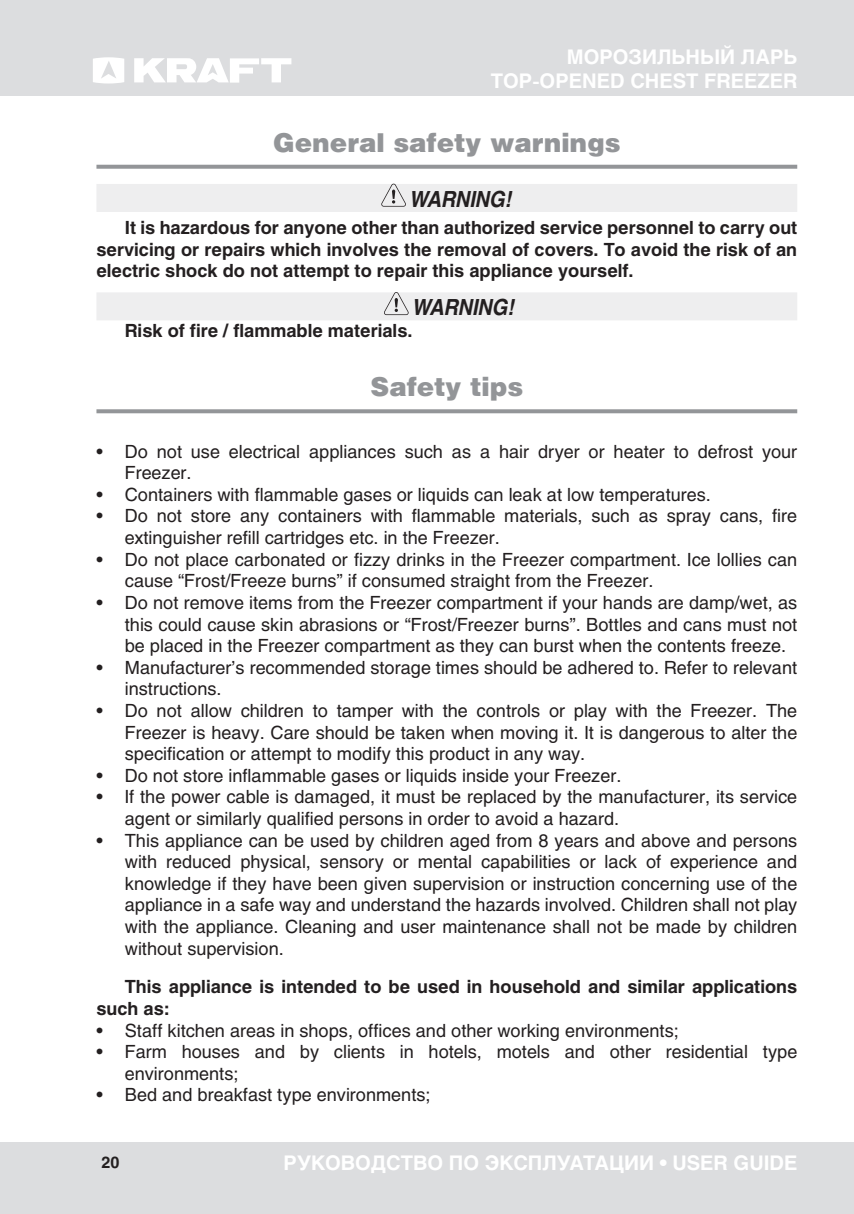
<style>
.page{position:relative;width:854px;height:1214px;background:#fff}
.page>*{position:absolute;margin:0;border:0;box-sizing:border-box;transform-origin:0 0}
.t1{font:900 26px "Helios";color:#939598}
.t2{font:italic 700 22px "Helios";letter-spacing:-.01em;color:#231f20;scale:.9 1}
.t3{font:700 20px/24px "Helios";color:#fff;text-align:right}
.t4{font:18px/21.6px "Helios";color:#231f20}
.t5{font:700 18px/21.6px "Helios";color:#231f20;text-align:justify}
.t6{font:700 16px "Helios";color:#231f20}
</style>
<div class="page">
<hr style="left:853px;top:0;width:1px;height:95px;background:#dcdddf">
<div style="left:0;top:0;width:853px;height:95px;background:#dcdddf"></div>
<div style="left:0;top:1142px;width:853px;height:71px;background:#dcdddf"></div>
<svg style="left:93px;top:57px;width:31px;height:26px"></svg>
<svg style="left:134px;top:58px;width:157px;height:25px"></svg>
<svg style="left:96px;top:165px;width:701px;height:4px;background:#9a9c9f"></svg>
<div style="left:96px;top:184px;width:701px;height:28px;background:#eeeeef"></div>
<div style="left:96px;top:292px;width:701px;height:28px;background:#eeeeef"></div>
<svg style="left:96px;top:409px;width:701px;height:4px;background:#9a9c9f"></svg>
<svg style="left:381px;top:184px;width:25px;height:23px"></svg>
<svg style="left:384px;top:292px;width:24px;height:23px"></svg>
<p class="t3" style="left:490px;top:45px;width:308px">МОРОЗИЛЬНЫЙ ЛАРЬ<br>TOP-OPENED CHEST FREEZER</p>
<h1 class="t1" style="left:273px;top:126px;width:349px">General safety warnings</h1>
<p class="t2" style="left:410px;top:186px;width:115px">WARNING!</p>
<p class="t5" style="left:96px;top:217px;width:702px;text-indent:28px">It is hazardous for anyone other than authorized service personnel to carry out servicing or repairs which involves the removal of covers. To avoid the risk of an electric shock do not attempt to repair this appliance yourself.</p>
<p class="t2" style="left:413px;top:294px;width:115px">WARNING!</p>
<p class="t5" style="left:125px;top:319px;width:289px">Risk of fire / flammable materials.</p>
<h1 class="t1" style="left:370px;top:370px;width:154px">Safety tips</h1>
<p class="t4" style="left:125px;top:440px;width:673px;text-indent:-28px">• Do not use electrical appliances such as a hair dryer or heater to defrost your<br>Freezer.</p>
<p class="t4" style="left:96px;top:483px;width:615px">• Containers with flammable gases or liquids can leak at low temperatures.</p>
<p class="t4" style="left:125px;top:505px;width:673px;text-indent:-28px">• Do not store any containers with flammable materials, such as spray cans, fire extinguisher refill cartridges etc. in the Freezer.</p>
<p class="t4" style="left:125px;top:548px;width:673px;text-indent:-28px">• Do not place carbonated or fizzy drinks in the Freezer compartment. Ice lollies can cause “Frost/Freeze burns” if consumed straight from the Freezer.</p>
<p class="t4" style="left:125px;top:591px;width:673px;text-align:justify;text-indent:-28px">• Do not remove items from the Freezer compartment if your hands are damp/wet, as this could cause skin abrasions or “Frost/Freezer burns”. Bottles and cans must not be placed in the Freezer compartment as they can burst when the contents freeze.</p>
<p class="t4" style="left:125px;top:656px;width:673px;text-indent:-28px">• Manufacturer’s recommended storage times should be adhered to. Refer to relevant instructions.</p>
<p class="t4" style="left:125px;top:699px;width:673px;text-align:justify;text-indent:-28px">• Do not allow children to tamper with the controls or play with the Freezer. The Freezer is heavy. Care should be taken when moving it. It is dangerous to alter the specification or attempt to modify this product in any way.</p>
<p class="t4" style="left:96px;top:764px;width:526px">• Do not store inflammable gases or liquids inside your Freezer.</p>
<p class="t4" style="left:125px;top:786px;width:673px;text-indent:-28px">• If the power cable is damaged, it must be replaced by the manufacturer, its service agent or similarly qualified persons in order to avoid a hazard.</p>
<p class="t4" style="left:125px;top:829px;width:673px;text-align:justify;text-indent:-28px">• This appliance can be used by children aged from 8 years and above and persons with reduced physical, sensory or mental capabilities or lack of experience and knowledge if they have been given supervision or instruction concerning use of the appliance in a safe way and understand the hazards involved. Children shall not play with the appliance. Cleaning and user maintenance shall not be made by children without supervision.</p>
<p class="t5" style="left:96px;top:976px;width:702px;text-indent:28px">This appliance is intended to be used in household and similar applications such as:</p>
<p class="t4" style="left:96px;top:1019px;width:583px">• Staff kitchen areas in shops, offices and other working environments;</p>
<p class="t4" style="left:125px;top:1040px;width:673px;text-indent:-28px">• Farm houses and by clients in hotels, motels and other residential type environments;</p>
<p class="t4" style="left:96px;top:1083px;width:335px">• Bed and breakfast type environments;</p>
<p class="t6" style="left:101px;top:1153px;width:19px">20</p>
<p class="t3" style="left:283px;top:1150px;width:515px">РУКОВОДСТВО ПО ЭКСПЛУАТАЦИИ • USER GUIDE</p>
</div>
